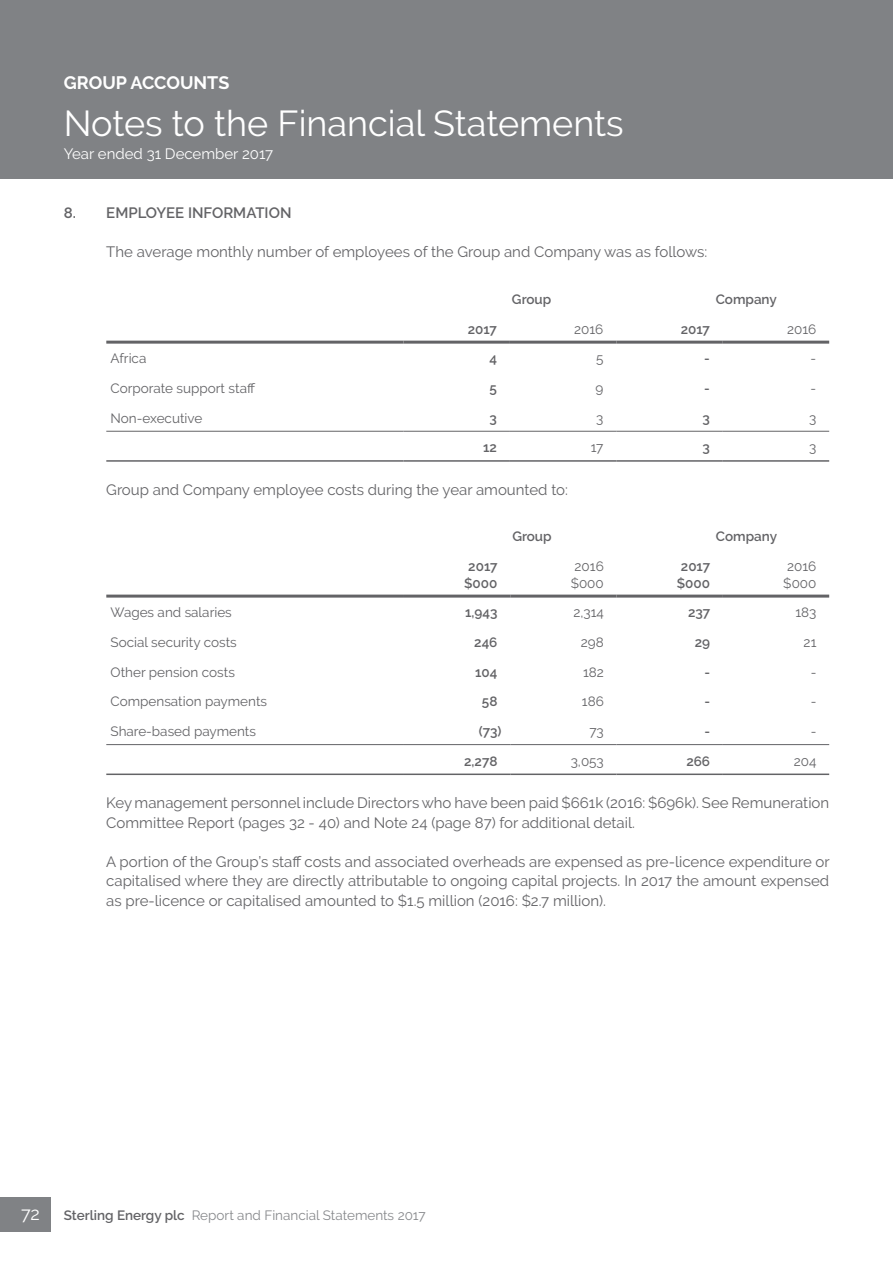
<style>
.page{position:relative;width:893px;height:1263px;background:#fff}
.page>*{position:absolute;margin:0;border:0;box-sizing:border-box;transform-origin:0 0}
.t1{font:36px "Raleway";color:#fff}
.t2{font:700 18px "Raleway";color:#fff}
.t3{font:18px "Raleway";color:#fff}
.Finance_Notes_Body_P{font:15px/19.5px "Raleway";color:#636366}
.t4{font:15px "Raleway";color:#fff}
.Finance_Notes_Headli{font:600 15px "Raleway";color:#636366}
.t5{font:13.5px "Raleway";color:#636366}
.t6{font:600 13.5px "Raleway";color:#636366}
.t7{font:13.5px "Raleway";color:#87898c}
.s1{font-weight:600;color:#636366}
</style>
<div class="page">
<div style="left:0;top:1197px;width:51px;height:34px;background:#808285"></div>
<div style="left:0;top:0;width:893px;height:179px;background:#808285"></div>
<hr style="left:106px;top:431px;width:297px;height:1px;background:#636366">
<hr style="left:403px;top:431px;width:107px;height:1px;background:#636366">
<hr style="left:510px;top:431px;width:106px;height:1px;background:#636366">
<hr style="left:616px;top:431px;width:107px;height:1px;background:#636366">
<hr style="left:723px;top:431px;width:106px;height:1px;background:#636366">
<hr style="left:106px;top:341px;width:297px;height:3px;background:#636366">
<hr style="left:403px;top:341px;width:107px;height:3px;background:#636366">
<hr style="left:510px;top:341px;width:106px;height:3px;background:#636366">
<hr style="left:616px;top:341px;width:107px;height:3px;background:#636366">
<hr style="left:723px;top:341px;width:106px;height:3px;background:#636366">
<hr style="left:106px;top:460px;width:297px;height:2px;background:#636366">
<hr style="left:403px;top:460px;width:107px;height:2px;background:#636366">
<hr style="left:510px;top:460px;width:106px;height:2px;background:#636366">
<hr style="left:616px;top:460px;width:107px;height:2px;background:#636366">
<hr style="left:723px;top:460px;width:106px;height:2px;background:#636366">
<hr style="left:106px;top:744px;width:298px;height:1px;background:#636366">
<hr style="left:404px;top:744px;width:106px;height:1px;background:#636366">
<hr style="left:510px;top:744px;width:107px;height:1px;background:#636366">
<hr style="left:617px;top:744px;width:106px;height:1px;background:#636366">
<hr style="left:723px;top:744px;width:106px;height:1px;background:#636366">
<hr style="left:106px;top:595px;width:298px;height:3px;background:#636366">
<hr style="left:404px;top:595px;width:106px;height:3px;background:#636366">
<hr style="left:510px;top:595px;width:107px;height:3px;background:#636366">
<hr style="left:617px;top:595px;width:106px;height:3px;background:#636366">
<hr style="left:723px;top:595px;width:106px;height:3px;background:#636366">
<hr style="left:106px;top:773px;width:298px;height:2px;background:#636366">
<hr style="left:404px;top:773px;width:106px;height:2px;background:#636366">
<hr style="left:510px;top:773px;width:107px;height:2px;background:#636366">
<hr style="left:617px;top:773px;width:106px;height:2px;background:#636366">
<hr style="left:723px;top:773px;width:106px;height:2px;background:#636366">
<p class="t2" style="left:64px;top:73px;width:167px">GROUP ACCOUNTS</p>
<h1 class="t1" style="left:64px;top:102px;width:561px">Notes to the Financial Statements</h1>
<p class="t4" style="left:64px;top:145px;width:211px">Year ended 31 December 2017</p>
<p class="Finance_Notes_Headli" style="left:64px;top:204px;width:229px">8. EMPLOYEE INFORMATION</p>
<p class="Finance_Notes_Body_P" style="left:106px;top:242px;width:602px">The average monthly number of employees of the Group and Company was as follows:</p>
<p class="t6" style="left:512px;top:291px;width:41px">Group</p>
<p class="t6" style="left:716px;top:291px;width:63px">Company</p>
<p class="t6" style="left:468px;top:321px;width:31px">2017</p>
<p class="t5" style="left:574px;top:321px;width:31px">2016</p>
<p class="t6" style="left:681px;top:321px;width:31px">2017</p>
<p class="t5" style="left:787px;top:321px;width:31px">2016</p>
<p class="t5" style="left:111px;top:351px;width:37px">Africa</p>
<p class="t6" style="left:489px;top:351px;width:9px">4</p>
<p class="t5" style="left:596px;top:351px;width:9px">5</p>
<p class="t6" style="left:704px;top:351px;width:7px">-</p>
<p class="t5" style="left:811px;top:351px;width:7px">-</p>
<p class="t5" style="left:111px;top:380px;width:146px">Corporate support staff</p>
<p class="t6" style="left:490px;top:380px;width:9px">5</p>
<p class="t5" style="left:595px;top:380px;width:9px">9</p>
<p class="t6" style="left:704px;top:380px;width:7px">-</p>
<p class="t5" style="left:811px;top:380px;width:7px">-</p>
<p class="t5" style="left:111px;top:410px;width:93px">Non-executive</p>
<p class="t6" style="left:490px;top:410px;width:9px">3</p>
<p class="t5" style="left:596px;top:410px;width:9px">3</p>
<p class="t6" style="left:702px;top:410px;width:9px">3</p>
<p class="t5" style="left:809px;top:410px;width:9px">3</p>
<p class="t6" style="left:483px;top:440px;width:15px">12</p>
<p class="t5" style="left:591px;top:440px;width:14px">17</p>
<p class="t6" style="left:702px;top:440px;width:9px">3</p>
<p class="t5" style="left:809px;top:440px;width:9px">3</p>
<p class="Finance_Notes_Body_P" style="left:106px;top:480px;width:463px">Group and Company employee costs during the year amounted to:</p>
<p class="t6" style="left:512px;top:529px;width:41px">Group</p>
<p class="t6" style="left:716px;top:529px;width:63px">Company</p>
<p class="t6" style="left:468px;top:559px;width:31px">2017</p>
<p class="t6" style="left:464px;top:575px;width:35px">$000</p>
<p class="t5" style="left:575px;top:558px;width:31px">2016</p>
<p class="t5" style="left:571px;top:575px;width:35px">$000</p>
<p class="t5" style="left:787px;top:558px;width:31px">2016</p>
<p class="t5" style="left:783px;top:575px;width:35px">$000</p>
<p class="t6" style="left:681px;top:559px;width:31px">2017</p>
<p class="t6" style="left:677px;top:575px;width:35px">$000</p>
<p class="t5" style="left:111px;top:605px;width:123px">Wages and salaries</p>
<p class="t6" style="left:465px;top:605px;width:34px">1,943</p>
<p class="t5" style="left:573px;top:605px;width:32px">2,314</p>
<p class="t6" style="left:688px;top:605px;width:23px">237</p>
<p class="t5" style="left:795px;top:605px;width:22px">183</p>
<p class="t5" style="left:111px;top:634px;width:128px">Social security costs</p>
<p class="t6" style="left:474px;top:634px;width:25px">246</p>
<p class="t5" style="left:581px;top:634px;width:24px">298</p>
<p class="t6" style="left:695px;top:634px;width:17px">29</p>
<p class="t5" style="left:804px;top:634px;width:14px">21</p>
<p class="t5" style="left:111px;top:664px;width:126px">Other pension costs</p>
<p class="t6" style="left:475px;top:664px;width:24px">104</p>
<p class="t5" style="left:583px;top:664px;width:22px">182</p>
<p class="t6" style="left:704px;top:664px;width:7px">-</p>
<p class="t5" style="left:811px;top:664px;width:7px">-</p>
<p class="t5" style="left:111px;top:694px;width:158px">Compensation payments</p>
<p class="t6" style="left:482px;top:694px;width:17px">58</p>
<p class="t5" style="left:582px;top:694px;width:23px">186</p>
<p class="t6" style="left:704px;top:694px;width:7px">-</p>
<p class="t5" style="left:811px;top:694px;width:7px">-</p>
<p class="t5" style="left:111px;top:723px;width:147px">Share-based payments</p>
<p class="t6" style="left:479px;top:723px;width:24px">(73)</p>
<p class="t5" style="left:589px;top:723px;width:16px">73</p>
<p class="t6" style="left:704px;top:723px;width:7px">-</p>
<p class="t5" style="left:811px;top:723px;width:7px">-</p>
<p class="t6" style="left:464px;top:753px;width:35px">2,278</p>
<p class="t5" style="left:571px;top:753px;width:35px">3,053</p>
<p class="t6" style="left:686px;top:753px;width:25px">266</p>
<p class="t5" style="left:794px;top:753px;width:24px">204</p>
<p class="Finance_Notes_Body_P" style="left:106px;top:793px;width:724px">Key management personnel include Directors who have been paid $661k (2016: $696k). See Remuneration<br>Committee Report (pages 32 - 40) and Note 24 (page 87) for additional detail.</p>
<p class="Finance_Notes_Body_P" style="left:106px;top:851px;width:725px;text-align:justify">A portion of the Group’s staff costs and associated overheads are expensed as pre-licence expenditure or capitalised where they are directly attributable to ongoing capital projects. In 2017 the amount expensed as pre-licence or capitalised amounted to $1.5 million (2016: $2.7 million).</p>
<p class="t3" style="left:21px;top:1204px;width:21px">72</p>
<p class="t7" style="left:64px;top:1208px;width:363px"><span class="s1">Sterling Energy plc</span> Report and Financial Statements 2017</p>
</div>
